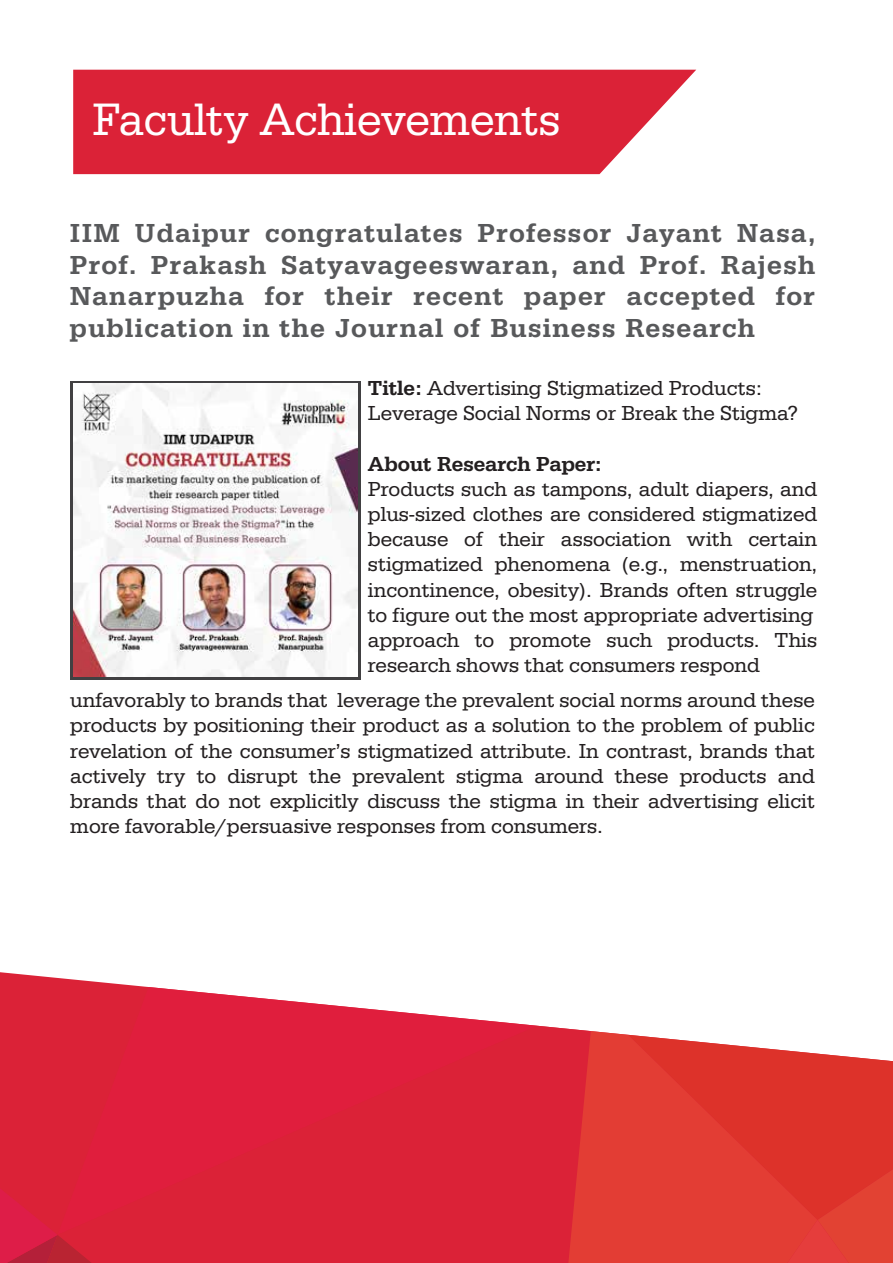
<style>
.page{position:relative;width:893px;height:1263px;background:#fff}
.page>*{position:absolute;margin:0;border:0;box-sizing:border-box;transform-origin:0 0}
.t1{font:47.1px "Serifa";color:#fff;scale:.96 1}
.t2{font:500 27px/31.5px "Serifa";letter-spacing:.05em;color:#58595b;text-align:justify}
.t3{font:21px/25.2px "Serifa";color:#231f20}
.t4{font:500 21px "Serifa";color:#231f20}
.s1{font-weight:500}
</style>
<div class="page">
<svg style="left:70px;top:381px;width:291px;height:298px;fill:#414042"></svg>
<svg style="left:0;top:972px;width:540px;height:216px;fill:#db2237"></svg>
<svg style="left:58px;top:987px;width:479px;height:39px;fill:#e0223d"></svg>
<div style="left:58px;top:1026px;width:532px;height:237px;background:#db2237"></div>
<svg style="left:0;top:1188px;width:92px;height:75px;background:#d61f3d"></svg>
<div style="left:817px;top:1053px;width:76px;height:116px;background:#dd322a"></div>
<svg style="left:568px;top:1031px;width:249px;height:232px;background:#e2413a"></svg>
<svg style="left:787px;top:1169px;width:106px;height:94px;background:#e03b31"></svg>
<img style="left:73px;top:384px;width:285px;height:292px">
<svg style="left:73px;top:70px;width:623px;height:104px;background:#dd3346"></svg>
<h1 class="t1" style="left:93px;top:93px;width:489px">Faculty Achievements</h1>
<p class="t2" style="left:70px;top:217px;width:747px">IIM Udaipur congratulates Professor Jayant Nasa, Prof. Prakash Satyavageeswaran, and Prof. Rajesh Nanarpuzha for their recent paper accepted for publication in the Journal of Business Research</p>
<p class="t3" style="left:368px;top:376px;width:432px"><span class="s1">Title:</span> Advertising Stigmatized Products:<br>Leverage Social Norms or Break the Stigma?</p>
<p class="t4" style="left:368px;top:451px;width:235px">About Research Paper:</p>
<p class="t3" style="left:368px;top:476px;width:451px">Products such as tampons, adult diapers, and plus-sized clothes are considered stigmatized because of their association with certain stigmatized phenomena (e.g., menstruation, incontinence, obesity). Brands often struggle to figure out the most appropriate advertising approach to promote such products. This research shows that consumers respond</p>
<p class="t3" style="left:70px;top:688px;width:746px;text-align:justify">unfavorably to brands that leverage the prevalent social norms around these products by positioning their product as a solution to the problem of public revelation of the consumer’s stigmatized attribute. In contrast, brands that actively try to disrupt the prevalent stigma around these products and brands that do not explicitly discuss the stigma in their advertising elicit more favorable/persuasive responses from consumers.</p>
</div>
